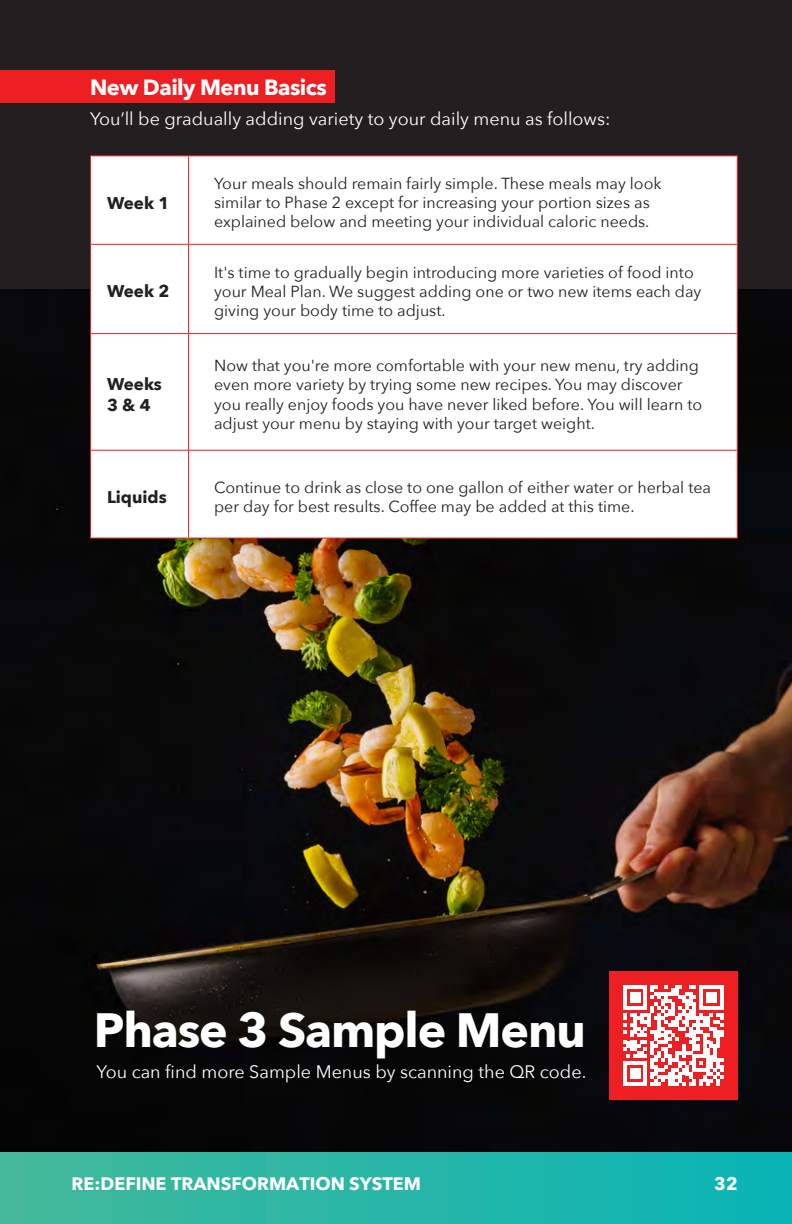
<style>
.page{position:relative;width:792px;height:1224px;background:#fff}
.page>*{position:absolute;margin:0;border:0;box-sizing:border-box;transform-origin:0 0}
.t1{font:700 48px "Avenir Next";letter-spacing:-.025em;color:#fff}
.t2{font:700 22px "Avenir Next";letter-spacing:-.025em;color:#fff}
.t3{font:18px "Avenir Next";color:#fff}
.t4{font:700 18px "Avenir Next";color:#fff}
.t5{font:700 18px "Avenir Next";color:#fff}
.t6{font:700 17px/20.4px "Avenir Next";color:#231f20}
.t7{font:16px/19.2px "Avenir Next";color:#231f20}
.s1{font-style:inherit}
</style>
<div class="page">
<div style="left:0;top:1152px;width:792px;height:72px;background:linear-gradient(to right,#44b99a,#09b4b5)"></div>
<div style="left:0;top:0;width:792px;height:1152px;background:#231f20"></div>
<img style="left:0;top:289px;width:792px;height:863px">
<div style="left:0;top:71px;width:334px;height:32px;background:#ee1f23"></div>
<div style="left:91px;top:156px;width:646px;height:382px;background:#fff"></div>
<hr style="left:91px;top:244px;width:98px;height:1px;background:#ee1f23">
<hr style="left:189px;top:244px;width:548px;height:1px;background:#ee1f23">
<hr style="left:91px;top:333px;width:98px;height:1px;background:#ee1f23">
<hr style="left:189px;top:333px;width:548px;height:1px;background:#ee1f23">
<hr style="left:91px;top:450px;width:98px;height:1px;background:#ee1f23">
<hr style="left:189px;top:450px;width:548px;height:1px;background:#ee1f23">
<hr style="left:188px;top:156px;width:1px;height:88px;background:#ee1f23">
<hr style="left:188px;top:245px;width:1px;height:88px;background:#ee1f23">
<hr style="left:188px;top:334px;width:1px;height:116px;background:#ee1f23">
<hr style="left:188px;top:450px;width:1px;height:88px;background:#ee1f23">
<hr style="left:90px;top:155px;width:99px;height:1px;background:#ee1f23">
<hr style="left:90px;top:156px;width:1px;height:88px;background:#ee1f23">
<hr style="left:189px;top:155px;width:549px;height:1px;background:#ee1f23">
<hr style="left:737px;top:156px;width:1px;height:88px;background:#ee1f23">
<hr style="left:90px;top:244px;width:1px;height:90px;background:#ee1f23">
<hr style="left:737px;top:244px;width:1px;height:90px;background:#ee1f23">
<hr style="left:90px;top:334px;width:1px;height:116px;background:#ee1f23">
<hr style="left:737px;top:334px;width:1px;height:116px;background:#ee1f23">
<hr style="left:90px;top:450px;width:1px;height:88px;background:#ee1f23">
<hr style="left:737px;top:450px;width:1px;height:88px;background:#ee1f23">
<hr style="left:90px;top:538px;width:99px;height:1px;background:#ee1f23">
<hr style="left:189px;top:538px;width:549px;height:1px;background:#ee1f23">
<div style="left:609px;top:971px;width:128px;height:129px;background:#ee1f23"></div>
<svg style="left:623px;top:985px;width:101px;height:101px"></svg>
<h2 class="t2" style="left:90px;top:73px;width:238px">New Daily Menu Basics</h2>
<p class="t3" style="left:90px;top:107px;width:522px">You’ll be gradually adding variety to your daily menu as follows:</p>
<p class="t6" style="left:107px;top:193px;width:64px">Week 1</p>
<p class="t6" style="left:107px;top:282px;width:64px">Week 2</p>
<p class="t6" style="left:107px;top:375px;width:56px">Weeks<br>3 &amp; 4</p>
<p class="t7" style="left:214px;top:174px;width:449px">Your meals should remain fairly simple. These meals may look similar to Phase 2 except for increasing your portion sizes as explained below and meeting your individual caloric needs.</p>
<p class="t7" style="left:214px;top:263px;width:489px">It's time to gradually begin introducing more varieties of food into your Meal Plan. We suggest adding one or two new items each day giving your body time to adjust.</p>
<p class="t7" style="left:214px;top:356px;width:490px">Now that you're more comfortable with your new menu, try adding even more variety by trying some new recipes. You may discover you really enjoy foods you have never liked before. You will learn to adjust your menu by staying with your target weight.</p>
<p class="t6" style="left:107px;top:487px;width:61px">Liquids</p>
<p class="t7" style="left:214px;top:478px;width:498px">Continue to drink as close to one gallon of either water or herbal tea per day for best results. Coffee may be added at this time.</p>
<h1 class="t1" style="left:94px;top:999px;width:494px">Phase 3 Sample Menu</h1>
<p class="t3" style="left:97px;top:1060px;width:491px">You can find more Sample Menus by scanning the QR code.</p>
<p class="t4" style="left:72px;top:1168px;width:351px">RE:DEFINE TRANSFORMATION <span class="s1">SYSTEM</span></p>
<p class="t5" style="left:714px;top:1172px;width:25px">32</p>
</div>
